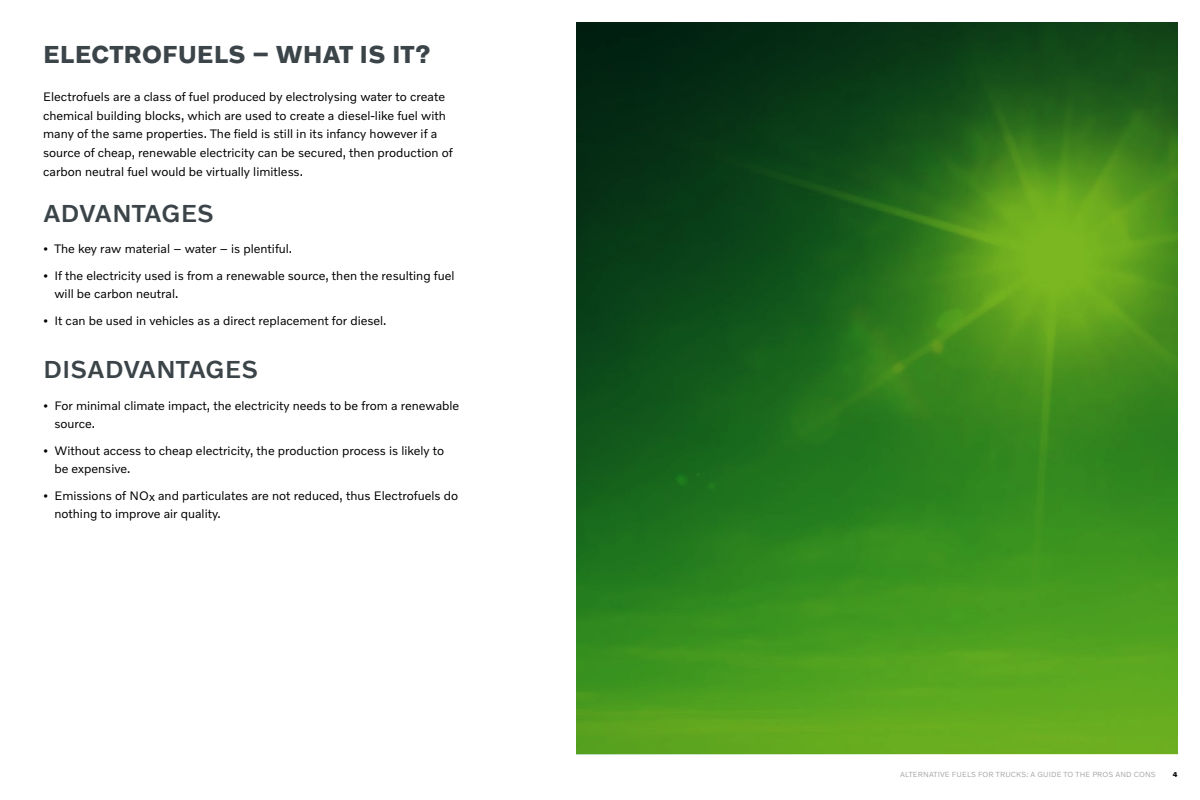
<style>
.page{position:relative;width:1200px;height:800px;background:#fff}
.page>*{position:absolute;margin:0;border:0;box-sizing:border-box;transform-origin:0 0}
.t1{font:500 25px "Volvo Novum";letter-spacing:.005em;color:#3b4448}
.t2{font:700 25px "Volvo Novum";letter-spacing:.02em;color:#3b4448}
.t3{font:12.5px/18.8px "Volvo Novum";color:#000}
.t4{font:300 7.5px "Volvo Novum";letter-spacing:.02em;color:#9b9c9c}
.t5{font:700 7.12px "Volvo Novum";color:#000}
</style>
<div class="page">
<svg style="left:576px;top:22px;width:602px;height:732px;background:#2f761c"></svg>
<h1 class="t2" style="left:43px;top:39px;width:389px">ELECTROFUELS – WHAT IS IT?</h1>
<p class="t3" style="left:43px;top:87px;width:411px">Electrofuels are a class of fuel produced by electrolysing water to create chemical building blocks, which are used to create a diesel-like fuel with many of the same properties. The field is still in its infancy however if a source of cheap, renewable electricity can be secured, then production of carbon neutral fuel would be virtually limitless.</p>
<h1 class="t1" style="left:43px;top:198px;width:172px">ADVANTAGES</h1>
<p class="t3" style="left:43px;top:239px;width:251px">• The key raw material – water – is plentiful.</p>
<p class="t3" style="left:54px;top:265px;width:402px;text-indent:-11px">• If the electricity used is from a renewable source, then the resulting fuel will be carbon neutral.</p>
<p class="t3" style="left:43px;top:310px;width:345px">• It can be used in vehicles as a direct replacement for diesel.</p>
<h1 class="t1" style="left:43px;top:354px;width:216px">DISADVANTAGES</h1>
<p class="t3" style="left:54px;top:395px;width:406px;text-indent:-11px">• For minimal climate impact, the electricity needs to be from a renewable source.</p>
<p class="t3" style="left:54px;top:440px;width:391px;text-indent:-11px">• Without access to cheap electricity, the production process is likely to be expensive.</p>
<p class="t3" style="left:54px;top:485px;width:405px;text-indent:-11px">• Emissions of NOx and particulates are not reduced, thus Electrofuels do nothing to improve air quality.</p>
<p class="t4" style="left:900px;top:770px;width:257px">ALTERNATIVE FUELS FOR TRUCKS: A GUIDE TO THE PROS AND CONS</p>
<p class="t5" style="left:1173px;top:770px;width:6px">4</p>
</div>
